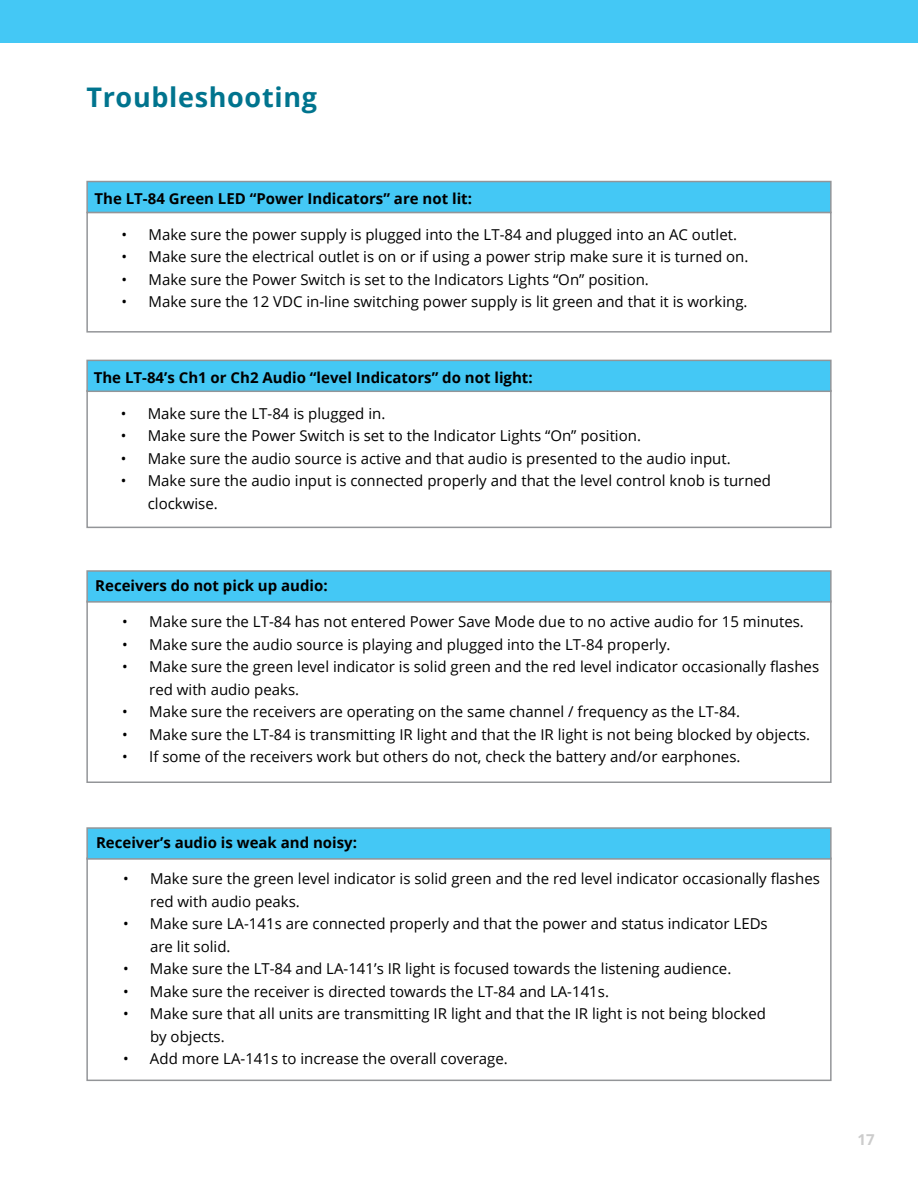
<style>
.page{position:relative;width:918px;height:1188px;background:#fff}
.page>*{position:absolute;margin:0;border:0;box-sizing:border-box;transform-origin:0 0}
.t1{font:700 27px "Open Sans";letter-spacing:.025em;color:#00748e}
.t2{font:15px/22.5px "Open Sans";color:#000}
.t3{font:700 15px "Open Sans";color:#000}
.t4{font:700 15px "Open Sans";color:#ccc}
</style>
<div class="page">
<div style="left:0;top:0;width:918px;height:43px;background:#44c8f5"></div>
<div style="left:86px;top:212px;width:746px;height:121px;border:2px solid #939598"></div>
<div style="left:86px;top:390px;width:746px;height:138px;border:2px solid #939598"></div>
<div style="left:86px;top:600px;width:746px;height:183px;border:2px solid #939598"></div>
<div style="left:86px;top:858px;width:746px;height:223px;border:2px solid #939598"></div>
<div style="left:86px;top:181px;width:746px;height:32px;background:#44c8f5;border:2px solid #939598"></div>
<div style="left:86px;top:360px;width:746px;height:32px;background:#44c8f5;border:2px solid #939598"></div>
<div style="left:86px;top:570px;width:746px;height:33px;background:#44c8f5;border:2px solid #939598"></div>
<div style="left:86px;top:827px;width:746px;height:33px;background:#44c8f5;border:2px solid #939598"></div>
<h1 class="t1" style="left:86px;top:86px;width:232px">Troubleshooting</h1>
<p class="t3" style="left:94px;top:192px;width:379px">The LT-84 Green LED “Power Indicators” are not lit:</p>
<p class="t2" style="left:122px;top:225px;width:617px">• Make sure the power supply is plugged into the LT-84 and plugged into an AC outlet.</p>
<p class="t2" style="left:122px;top:247px;width:628px">• Make sure the electrical outlet is on or if using a power strip make sure it is turned on.</p>
<p class="t2" style="left:122px;top:270px;width:529px">• Make sure the Power Switch is set to the Indicators Lights “On” position.</p>
<p class="t2" style="left:122px;top:292px;width:628px">• Make sure the 12 VDC in-line switching power supply is lit green and that it is working.</p>
<p class="t3" style="left:94px;top:371px;width:441px">The LT-84’s Ch1 or Ch2 Audio “level Indicators” do not light:</p>
<p class="t2" style="left:121px;top:403px;width:266px">• Make sure the LT-84 is plugged in.</p>
<p class="t2" style="left:121px;top:426px;width:522px">• Make sure the Power Switch is set to the Indicator Lights “On” position.</p>
<p class="t2" style="left:121px;top:448px;width:612px">• Make sure the audio source is active and that audio is presented to the audio input.</p>
<p class="t2" style="left:148px;top:471px;width:625px;text-indent:-27px">• Make sure the audio input is connected properly and that the level control knob is turned clockwise.</p>
<p class="t3" style="left:95px;top:580px;width:234px">Receivers do not pick up audio:</p>
<p class="t2" style="left:122px;top:612px;width:683px">• Make sure the LT-84 has not entered Power Save Mode due to no active audio for 15 minutes.</p>
<p class="t2" style="left:122px;top:635px;width:550px">• Make sure the audio source is playing and plugged into the LT-84 properly.</p>
<p class="t2" style="left:149px;top:657px;width:671px;text-indent:-27px">• Make sure the green level indicator is solid green and the red level indicator occasionally flashes red with audio peaks.</p>
<p class="t2" style="left:122px;top:702px;width:619px">• Make sure the receivers are operating on the same channel / frequency as the LT-84.</p>
<p class="t2" style="left:122px;top:725px;width:690px">• Make sure the LT-84 is transmitting IR light and that the IR light is not being blocked by objects.</p>
<p class="t2" style="left:122px;top:747px;width:620px">• If some of the receivers work but others do not, check the battery and/or earphones.</p>
<p class="t3" style="left:96px;top:837px;width:263px">Receiver’s audio is weak and noisy:</p>
<p class="t2" style="left:150px;top:869px;width:671px;text-indent:-27px">• Make sure the green level indicator is solid green and the red level indicator occasionally flashes red with audio peaks.</p>
<p class="t2" style="left:150px;top:914px;width:619px;text-indent:-27px">• Make sure LA-141s are connected properly and that the power and status indicator LEDs are lit solid.</p>
<p class="t2" style="left:123px;top:959px;width:610px">• Make sure the LT-84 and LA-141’s IR light is focused towards the listening audience.</p>
<p class="t2" style="left:123px;top:981px;width:488px">• Make sure the receiver is directed towards the LT-84 and LA-141s.</p>
<p class="t2" style="left:150px;top:1004px;width:618px;text-indent:-27px">• Make sure that all units are transmitting IR light and that the IR light is not being blocked by objects.</p>
<p class="t2" style="left:123px;top:1049px;width:386px">• Add more LA-141s to increase the overall coverage.</p>
<p class="t4" style="left:857px;top:1134px;width:19px">17</p>
</div>
